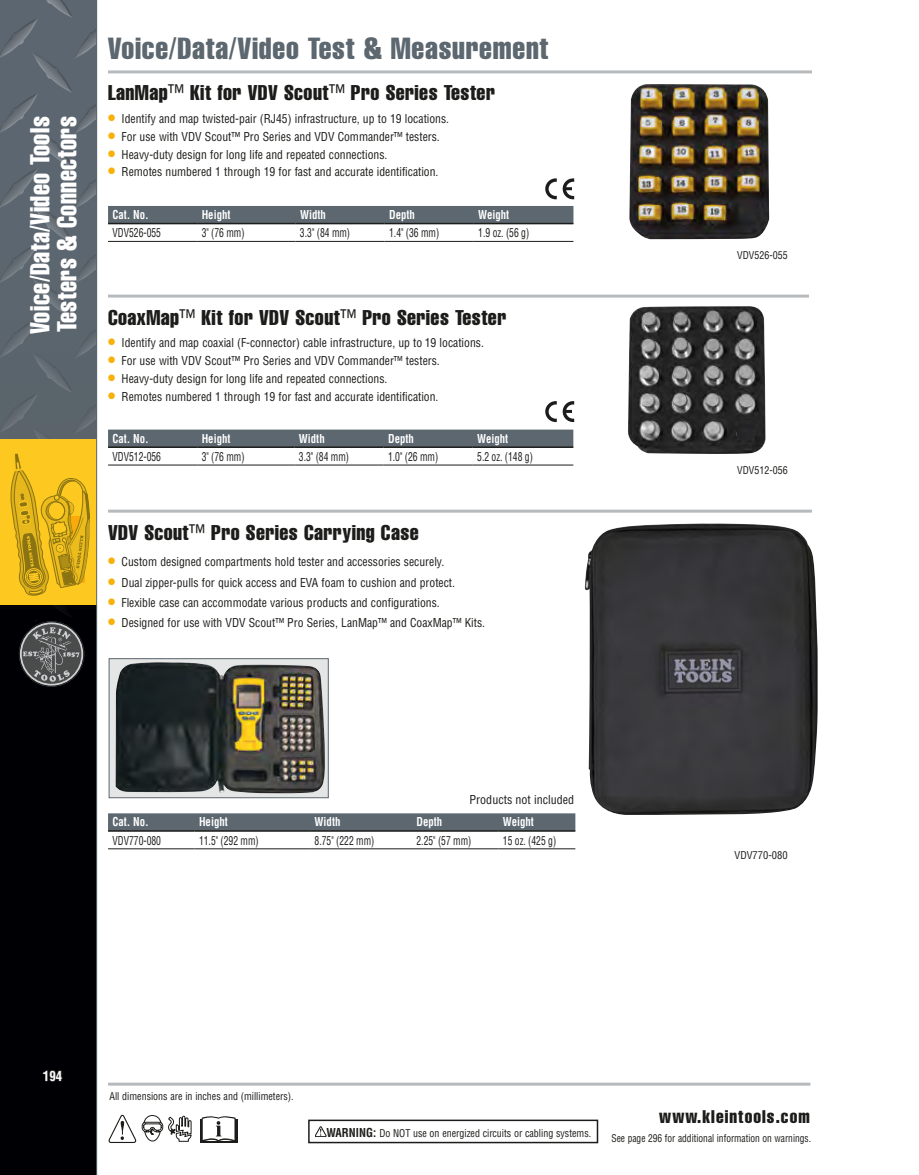
<style>
.page{position:relative;width:919px;height:1175px;background:#fff}
.page>*{position:absolute;margin:0;border:0;box-sizing:border-box;transform-origin:0 0}
.left_page_running_he{font:30px "Helvetica LT Std Comp";letter-spacing:.025em;color:#5c676f}
.t1{font:27px/27px "Helvetica LT Std Comp";letter-spacing:.02em;color:#fff;scale:.95 1}
.Product_Header{font:21px "Helvetica LT Std Comp";letter-spacing:.02em;color:#1c1c1a}
.t2{font:18px "Helvetica LT Std Comp";letter-spacing:.06em;color:#1c1c1a}
.t3{font:700 condensed 13.5px "Helvetica LT Std";color:#fff;scale:.95 1}
.Image_ID{font:condensed 12px "Helvetica LT Std";color:#1c1c1a}
.Chart_Text{font:condensed 12px "Helvetica LT Std";color:#1c1c1a;scale:.8 1}
.Chart_Head{font:700 condensed 12px "Helvetica LT Std";color:#fff;scale:.9 1}
.warning_box_copy{font:condensed 10.5px "Helvetica LT Std";color:#1c1c1a;scale:.95 1}
.warning_box_copy-2{font:condensed 10.5px "Helvetica LT Std";color:#1c1c1a;scale:.9 1}
.Image_ID-2{font:condensed 10.5px "Helvetica LT Std";color:#1c1c1a}
.s1{font-family:"Helvetica LT Std";font-stretch:condensed}
.s2{font-size:21.9px;color:#f8b109}
.s3{font-weight:700;font-size:12px}
</style>
<div class="page">
<svg style="left:315px;top:1126px;width:11px;height:10px"></svg>
<div style="left:308px;top:1119px;width:290px;height:24px;border:2px solid #1c1c1a"></div>
<div style="left:108px;top:206px;width:465px;height:17px;background:#5c676f"></div>
<hr style="left:108px;top:223px;width:89px;height:1px;background:#1c1c1a">
<hr style="left:197px;top:223px;width:98px;height:1px;background:#1c1c1a">
<hr style="left:295px;top:223px;width:89px;height:1px;background:#1c1c1a">
<hr style="left:384px;top:223px;width:90px;height:1px;background:#1c1c1a">
<hr style="left:474px;top:223px;width:99px;height:1px;background:#1c1c1a">
<hr style="left:108px;top:241px;width:89px;height:1px;background:#1c1c1a">
<hr style="left:197px;top:241px;width:98px;height:1px;background:#1c1c1a">
<hr style="left:295px;top:241px;width:89px;height:1px;background:#1c1c1a">
<hr style="left:384px;top:241px;width:90px;height:1px;background:#1c1c1a">
<hr style="left:474px;top:241px;width:99px;height:1px;background:#1c1c1a">
<hr style="left:108px;top:70px;width:704px;height:3px;background:#b7babc">
<div style="left:108px;top:429px;width:465px;height:17px;background:#5c676f"></div>
<hr style="left:108px;top:446px;width:89px;height:2px;background:#1c1c1a">
<hr style="left:197px;top:446px;width:97px;height:2px;background:#1c1c1a">
<hr style="left:294px;top:446px;width:89px;height:2px;background:#1c1c1a">
<hr style="left:383px;top:446px;width:89px;height:2px;background:#1c1c1a">
<hr style="left:472px;top:446px;width:101px;height:2px;background:#1c1c1a">
<hr style="left:108px;top:465px;width:89px;height:1px;background:#1c1c1a">
<hr style="left:197px;top:465px;width:97px;height:1px;background:#1c1c1a">
<hr style="left:294px;top:465px;width:89px;height:1px;background:#1c1c1a">
<hr style="left:383px;top:465px;width:89px;height:1px;background:#1c1c1a">
<hr style="left:472px;top:465px;width:101px;height:1px;background:#1c1c1a">
<hr style="left:108px;top:294px;width:700px;height:3px;background:#b7babc">
<img style="left:629px;top:84px;width:140px;height:155px">
<hr style="left:108px;top:509px;width:704px;height:3px;background:#b7babc">
<img style="left:584px;top:523px;width:233px;height:292px">
<div style="left:108px;top:813px;width:467px;height:17px;background:#5c676f"></div>
<hr style="left:108px;top:830px;width:86px;height:1px;background:#1c1c1a">
<hr style="left:194px;top:830px;width:116px;height:1px;background:#1c1c1a">
<hr style="left:310px;top:830px;width:102px;height:1px;background:#1c1c1a">
<hr style="left:412px;top:830px;width:86px;height:1px;background:#1c1c1a">
<hr style="left:498px;top:830px;width:77px;height:1px;background:#1c1c1a">
<hr style="left:108px;top:848px;width:86px;height:1px;background:#1c1c1a">
<hr style="left:194px;top:848px;width:116px;height:1px;background:#1c1c1a">
<hr style="left:310px;top:848px;width:102px;height:1px;background:#1c1c1a">
<hr style="left:412px;top:848px;width:86px;height:1px;background:#1c1c1a">
<hr style="left:498px;top:848px;width:77px;height:1px;background:#1c1c1a">
<svg style="left:545px;top:401px;width:29px;height:21px"></svg>
<svg style="left:545px;top:178px;width:29px;height:21px"></svg>
<img style="left:628px;top:306px;width:137px;height:148px">
<img style="left:736px;top:420px;width:20px;height:21px;border-radius:10px">
<div style="left:109px;top:658px;width:219px;height:139px;background:#e4e6e6"></div>
<img style="left:116px;top:662px;width:209px;height:131px">
<div style="left:109px;top:658px;width:219px;height:140px;border:1px solid #5c676f"></div>
<div style="left:0;top:0;width:97px;height:1175px;background:#000004"></div>
<svg style="left:0;top:0;width:96px;height:615px;background:#5b656d"></svg>
<div style="left:0;top:439px;width:97px;height:165px;background:#fdc920"></div>
<svg style="left:19px;top:622px;width:65px;height:64px"></svg>
<div style="left:19px;top:621px;width:65px;height:65px;border:1px solid #1c1c1a;border-radius:50%"></div>
<svg style="left:43px;top:1070px;width:20px;height:12px"></svg>
<svg style="left:109px;top:1114px;width:83px;height:29px"></svg>
<hr style="left:108px;top:1082px;width:702px;height:3px;background:#b7babc">
<div style="left:200px;top:1118px;width:37px;height:24px;background:#1c1c1a"></div>
<svg style="left:202px;top:1116px;width:33px;height:25px"></svg>
<hr style="left:96px;top:0;width:1px;height:1175px;background:#5c676f">
<svg style="left:10px;top:453px;width:80px;height:143px"></svg>
<h2 class="t1" style="left:26px;top:334px;width:230px;rotate:-90deg">Voice/Data/Video Tools<br>Testers &amp; Connectors</h2>
<p class="left_page_running_he" style="left:108px;top:29px;width:442px">Voice/Data/Video Test &amp; Measurement</p>
<p class="Product_Header" style="left:108px;top:80px;width:388px">LanMap<span class="s1">™</span> Kit for VDV Scout<span class="s1">™</span> Pro Series Tester</p>
<p class="Image_ID" style="left:108px;top:111px;width:342px"><span class="s2">•</span> Identify and map twisted-pair (RJ45) infrastructure, up to 19 locations.</p>
<p class="Image_ID" style="left:108px;top:129px;width:333px"><span class="s2">•</span> For use with VDV Scout™ Pro Series and VDV Commander™ testers.</p>
<p class="Image_ID" style="left:108px;top:147px;width:281px"><span class="s2">•</span> Heavy-duty design for long life and repeated connections.</p>
<p class="Image_ID" style="left:108px;top:164px;width:332px"><span class="s2">•</span> Remotes numbered 1 through 19 for fast and accurate identification.</p>
<p class="Chart_Head" style="left:113px;top:207px;width:42px">Cat. No.</p>
<p class="Chart_Head" style="left:202px;top:207px;width:34px">Height</p>
<p class="Chart_Head" style="left:300px;top:207px;width:30px">Width</p>
<p class="Chart_Head" style="left:389px;top:207px;width:30px">Depth</p>
<p class="Chart_Head" style="left:478px;top:207px;width:36px">Weight</p>
<p class="Chart_Text" style="left:112px;top:225px;width:62px">VDV526-055</p>
<p class="Chart_Text" style="left:202px;top:225px;width:55px">3" (76 mm)</p>
<p class="Chart_Text" style="left:300px;top:225px;width:64px">3.3" (84 mm)</p>
<p class="Chart_Text" style="left:389px;top:225px;width:64px">1.4" (36 mm)</p>
<p class="Chart_Text" style="left:478px;top:225px;width:65px">1.9 oz. (56 g)</p>
<p class="Product_Header" style="left:108px;top:304px;width:400px">CoaxMap<span class="s1">™</span> Kit for VDV Scout<span class="s1">™</span> Pro Series Tester</p>
<p class="Image_ID" style="left:108px;top:335px;width:377px"><span class="s2">•</span> Identify and map coaxial (F-connector) cable infrastructure, up to 19 locations.</p>
<p class="Image_ID" style="left:108px;top:353px;width:333px"><span class="s2">•</span> For use with VDV Scout™ Pro Series and VDV Commander™ testers.</p>
<p class="Image_ID" style="left:108px;top:371px;width:281px"><span class="s2">•</span> Heavy-duty design for long life and repeated connections.</p>
<p class="Image_ID" style="left:108px;top:389px;width:332px"><span class="s2">•</span> Remotes numbered 1 through 19 for fast and accurate identification.</p>
<p class="Chart_Head" style="left:113px;top:431px;width:42px">Cat. No.</p>
<p class="Chart_Head" style="left:202px;top:431px;width:34px">Height</p>
<p class="Chart_Head" style="left:299px;top:431px;width:30px">Width</p>
<p class="Chart_Head" style="left:388px;top:431px;width:30px">Depth</p>
<p class="Chart_Head" style="left:477px;top:431px;width:36px">Weight</p>
<p class="Chart_Text" style="left:112px;top:449px;width:62px">VDV512-056</p>
<p class="Chart_Text" style="left:202px;top:449px;width:55px">3" (76 mm)</p>
<p class="Chart_Text" style="left:299px;top:449px;width:64px">3.3" (84 mm)</p>
<p class="Chart_Text" style="left:388px;top:449px;width:64px">1.0" (26 mm)</p>
<p class="Chart_Text" style="left:477px;top:449px;width:71px">5.2 oz. (148 g)</p>
<p class="Product_Header" style="left:108px;top:519px;width:312px">VDV Scout<span class="s1">™</span> Pro Series Carrying Case</p>
<p class="Image_ID" style="left:108px;top:554px;width:338px"><span class="s2">•</span> Custom designed compartments hold tester and accessories securely.</p>
<p class="Image_ID" style="left:108px;top:575px;width:348px"><span class="s2">•</span> Dual zipper-pulls for quick access and EVA foam to cushion and protect.</p>
<p class="Image_ID" style="left:108px;top:595px;width:333px"><span class="s2">•</span> Flexible case can accommodate various products and configurations.</p>
<p class="Image_ID" style="left:108px;top:615px;width:378px"><span class="s2">•</span> Designed for use with VDV Scout™ Pro Series, LanMap™ and CoaxMap™ Kits.</p>
<p class="Image_ID" style="left:469px;top:791px;width:106px">Products not included</p>
<p class="Chart_Head" style="left:113px;top:814px;width:42px">Cat. No.</p>
<p class="Chart_Head" style="left:199px;top:814px;width:34px">Height</p>
<p class="Chart_Head" style="left:314px;top:814px;width:30px">Width</p>
<p class="Chart_Head" style="left:416px;top:814px;width:30px">Depth</p>
<p class="Chart_Head" style="left:503px;top:814px;width:36px">Weight</p>
<p class="Chart_Text" style="left:112px;top:832px;width:62px">VDV770-080</p>
<p class="Chart_Text" style="left:199px;top:832px;width:76px">11.5" (292 mm)</p>
<p class="Chart_Text" style="left:314px;top:832px;width:76px">8.75" (222 mm)</p>
<p class="Chart_Text" style="left:416px;top:832px;width:70px">2.25" (57 mm)</p>
<p class="Chart_Text" style="left:503px;top:832px;width:68px">15 oz. (425 g)</p>
<p class="warning_box_copy" style="left:737px;top:249px;width:55px">VDV526-055</p>
<p class="warning_box_copy" style="left:737px;top:464px;width:55px">VDV512-056</p>
<p class="Image_ID-2" style="left:734px;top:849px;width:55px">VDV770-080</p>
<p class="t3" style="left:43px;top:1067px;width:22px">194</p>
<p class="warning_box_copy" style="left:110px;top:1089px;width:195px">All dimensions are in inches and (millimeters).</p>
<p class="warning_box_copy" style="left:326px;top:1126px;width:280px"><span class="s3">WARNING:</span> Do NOT use on energized circuits or cabling systems.</p>
<h3 class="t2" style="left:659px;top:1105px;width:152px">www.kleintools.com</h3>
<p class="warning_box_copy-2" style="left:611px;top:1131px;width:223px">See page 296 for additional information on warnings.</p>
</div>
